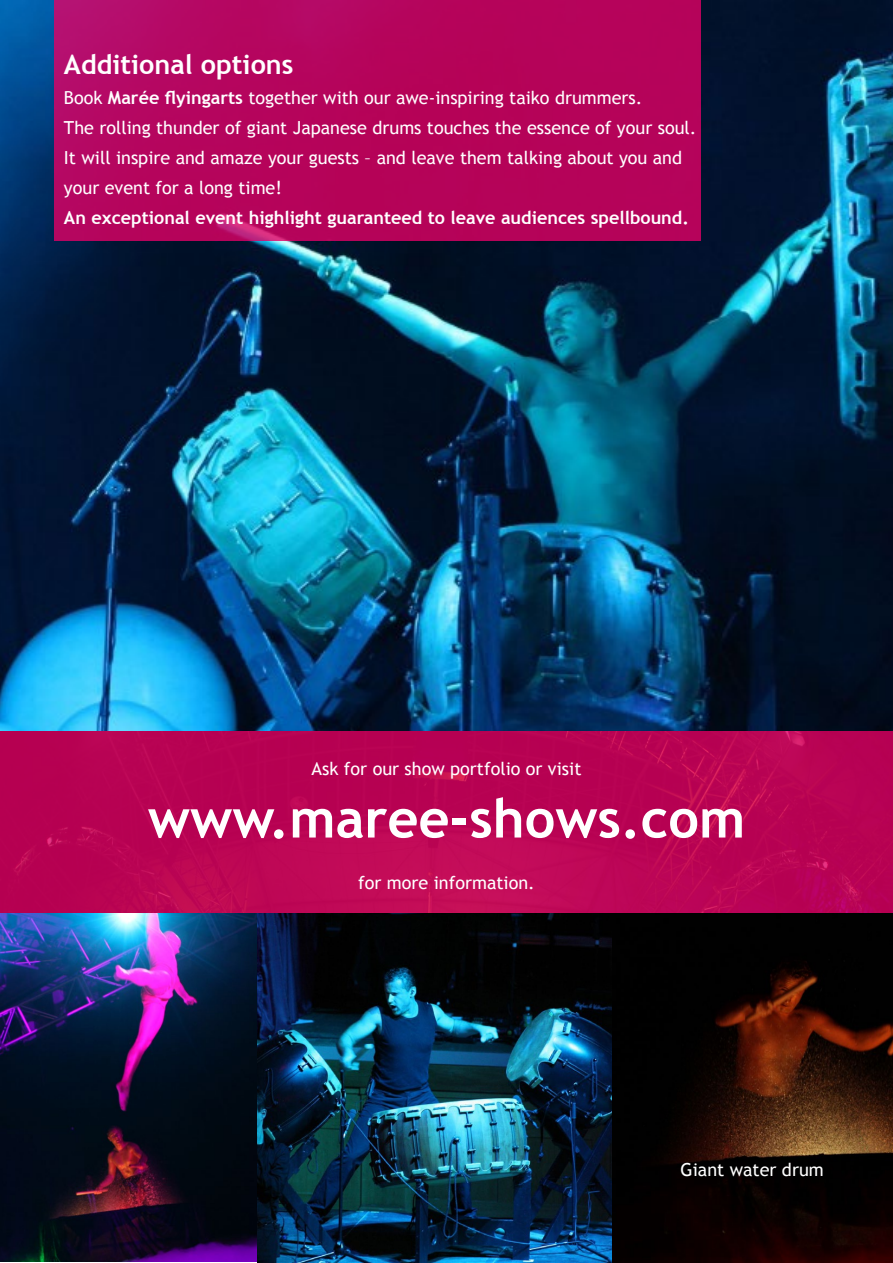
<style>
.page{position:relative;width:893px;height:1263px;background:#fff}
.page>*{position:absolute;margin:0;border:0;box-sizing:border-box;transform-origin:0 0}
.t1{font:700 54px "Trebuchet MS";color:#fff}
.t2{font:700 27px "Trebuchet MS";color:#fff}
.t3{font:18px/30px "Trebuchet MS";color:#fff}
.s1{font-weight:700}
</style>
<div class="page">
<img style="left:575px;top:912px;width:318px;height:351px">
<img style="left:0;top:912px;width:283px;height:350px">
<img style="left:257px;top:913px;width:354px;height:349px">
<img style="left:0;top:0;width:893px;height:731px">
<div style="left:0;top:731px;width:893px;height:181px;background:#b80253"></div>
<div style="left:54px;top:0;width:646px;height:240px;background:linear-gradient(to right,#b50863,#b50156)"></div>
<p class="t2" style="left:64px;top:47px;width:231px">Additional options</p>
<p class="t3" style="left:64px;top:83px;width:634px">Book <span class="s1">Marée flyingarts</span> together with our awe-inspiring taiko drummers.<br>The rolling thunder of giant Japanese drums touches the essence of your soul.<br>It will inspire and amaze your guests – and leave them talking about you and your event for a long time!<br><span class="s1">An exceptional event highlight guaranteed to leave audiences spellbound.</span></p>
<p class="t3" style="left:312px;top:753px;width:271px">Ask for our show portfolio or visit</p>
<p class="t1" style="left:148px;top:785px;width:599px">www.maree-shows.com</p>
<p class="t3" style="left:358px;top:867px;width:178px">for more information.</p>
<p class="t3" style="left:681px;top:1155px;width:145px">Giant water drum</p>
</div>
